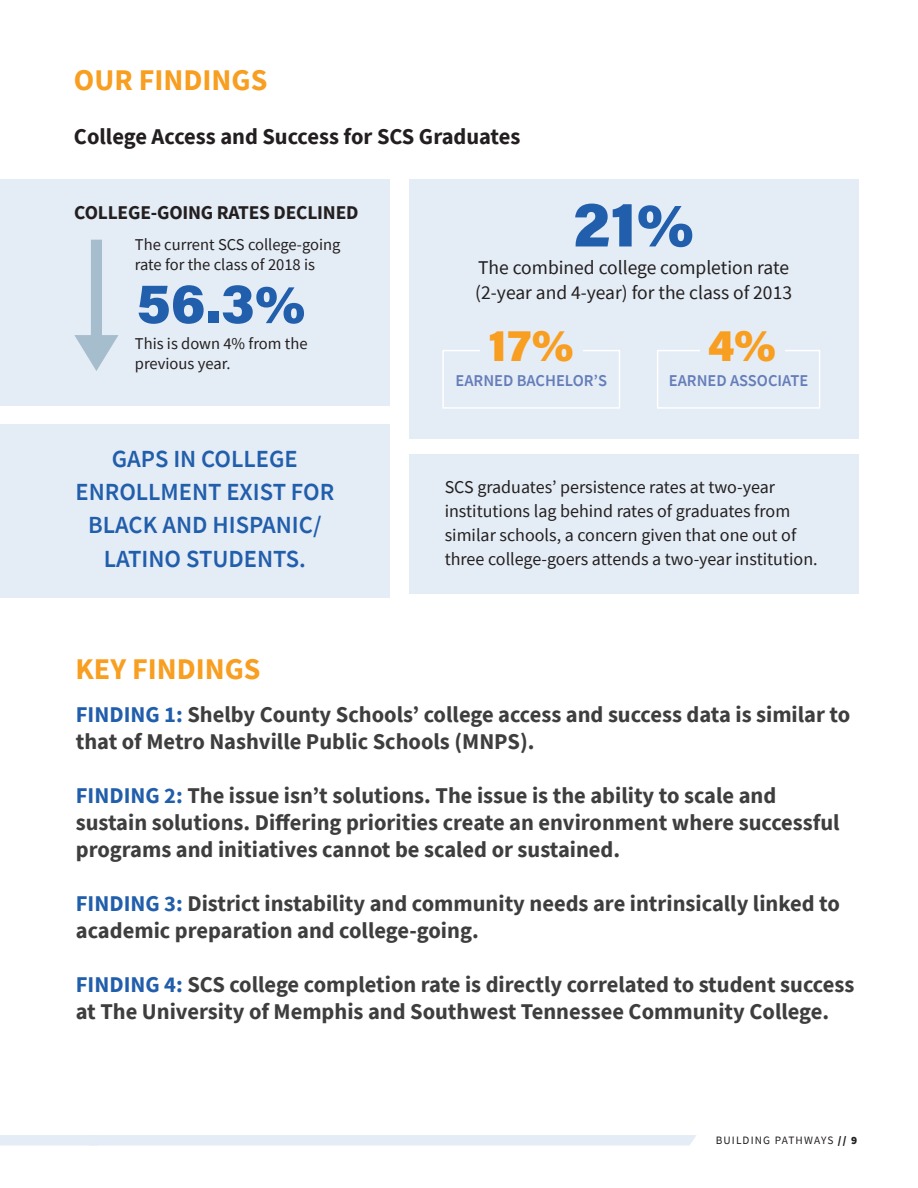
<style>
.page{position:relative;width:918px;height:1188px;background:#fff}
.page>*{position:absolute;margin:0;border:0;box-sizing:border-box;transform-origin:0 0}
.t1{font:900 61.35px "Acumin Pro";color:#215eab}
.t2{font:900 54.15px "Acumin Pro";color:#215eab}
.t3{font:900 45px "Acumin Pro";color:#f89e20}
.t4{font:700 30px "Source Sans Pro";color:#f89e20}
.t5{font:600 24.6px/33.3px "Source Sans Pro";color:#215eab;text-align:center}
.t6{font:700 22.5px/27px "Source Sans Pro";color:#3e3e3f}
.t7{font:700 22.5px "Source Sans Pro";color:#231f20}
.t8{font:19.5px/25.5px "Source Sans Pro";color:#231f20}
.t9{font:700 19.5px "Source Sans Pro";letter-spacing:-.01em;color:#231f20}
.t10{font:18px/24px "Source Sans Pro";color:#231f20}
.t11{font:16.5px/19.8px "Source Sans Pro";color:#231f20}
.t12{font:600 16.5px "Source Sans Pro";color:#657db9}
.t13{font:11.25px "Source Sans Pro";letter-spacing:.1em;color:#231f20}
.s1{color:#215eab}
.s2{font-weight:900}
</style>
<div class="page">
<div style="left:0;top:1135px;width:696px;height:10px;background:#e4ecf5"></div>
<div style="left:0;top:179px;width:389px;height:227px;background:#e4ecf5"></div>
<div style="left:0;top:424px;width:389px;height:173px;background:#e4ecf5"></div>
<div style="left:409px;top:179px;width:449px;height:260px;background:#e4ecf5"></div>
<div style="left:409px;top:455px;width:449px;height:139px;background:#e4ecf5"></div>
<svg style="left:74px;top:240px;width:44px;height:131px"></svg>
<div style="left:657px;top:350px;width:163px;height:59px;border:2px solid #fff"></div>
<div style="left:442px;top:350px;width:178px;height:59px;border:2px solid #fff"></div>
<div style="left:700px;top:328px;width:84px;height:33px;background:#e4ecf5"></div>
<div style="left:480px;top:328px;width:102px;height:33px;background:#e4ecf5"></div>
<p class="t4" style="left:74px;top:59px;width:195px">OUR FINDINGS</p>
<p class="t7" style="left:74px;top:121px;width:448px">College Access and Success for SCS Graduates</p>
<p class="t9" style="left:74px;top:199px;width:286px">COLLEGE-GOING RATES DECLINED</p>
<p class="t11" style="left:135px;top:234px;width:207px">The current SCS college-going rate for the class of 2018 is</p>
<p class="t2" style="left:136px;top:266px;width:171px">56.3%</p>
<p class="t11" style="left:135px;top:333px;width:174px">This is down 4% from the previous year.</p>
<p class="t5" style="left:75px;top:442px;width:260px">GAPS IN COLLEGE<br>ENROLLMENT EXIST FOR<br>BLACK AND HISPANIC/<br>LATINO STUDENTS.</p>
<p class="t1" style="left:573px;top:182px;width:123px">21%</p>
<p class="t8" style="left:475px;top:255px;width:318px">The combined college completion rate (2-year and 4-year) for the class of 2013</p>
<p class="t3" style="left:489px;top:314px;width:87px">17%</p>
<p class="t3" style="left:708px;top:314px;width:70px">4%</p>
<p class="t12" style="left:456px;top:370px;width:153px">EARNED BACHELOR’S</p>
<p class="t12" style="left:669px;top:370px;width:141px">EARNED ASSOCIATE</p>
<p class="t10" style="left:445px;top:475px;width:374px">SCS graduates’ persistence rates at two-year institutions lag behind rates of graduates from similar schools, a concern given that one out of three college-goers attends a two-year institution.</p>
<p class="t4" style="left:75px;top:649px;width:187px">KEY FINDINGS</p>
<p class="t6" style="left:76px;top:701px;width:776px"><span class="s1">FINDING 1:</span> Shelby County Schools’ college access and success data is similar to that of Metro Nashville Public Schools (MNPS).</p>
<p class="t6" style="left:76px;top:782px;width:765px"><span class="s1">FINDING 2:</span> The issue isn’t solutions. The issue is the ability to scale and sustain solutions. Differing priorities create an environment where successful programs and initiatives cannot be scaled or sustained.</p>
<p class="t6" style="left:76px;top:890px;width:766px"><span class="s1">FINDING 3:</span> District instability and community needs are intrinsically linked to academic preparation and college-going.</p>
<p class="t6" style="left:76px;top:971px;width:780px"><span class="s1">FINDING 4:</span> SCS college completion rate is directly correlated to student success at The University of Memphis and Southwest Tennessee Community College.</p>
<p class="t13" style="left:716px;top:1133px;width:143px">BUILDING PATHWAYS <span class="s2">// 9</span></p>
</div>
